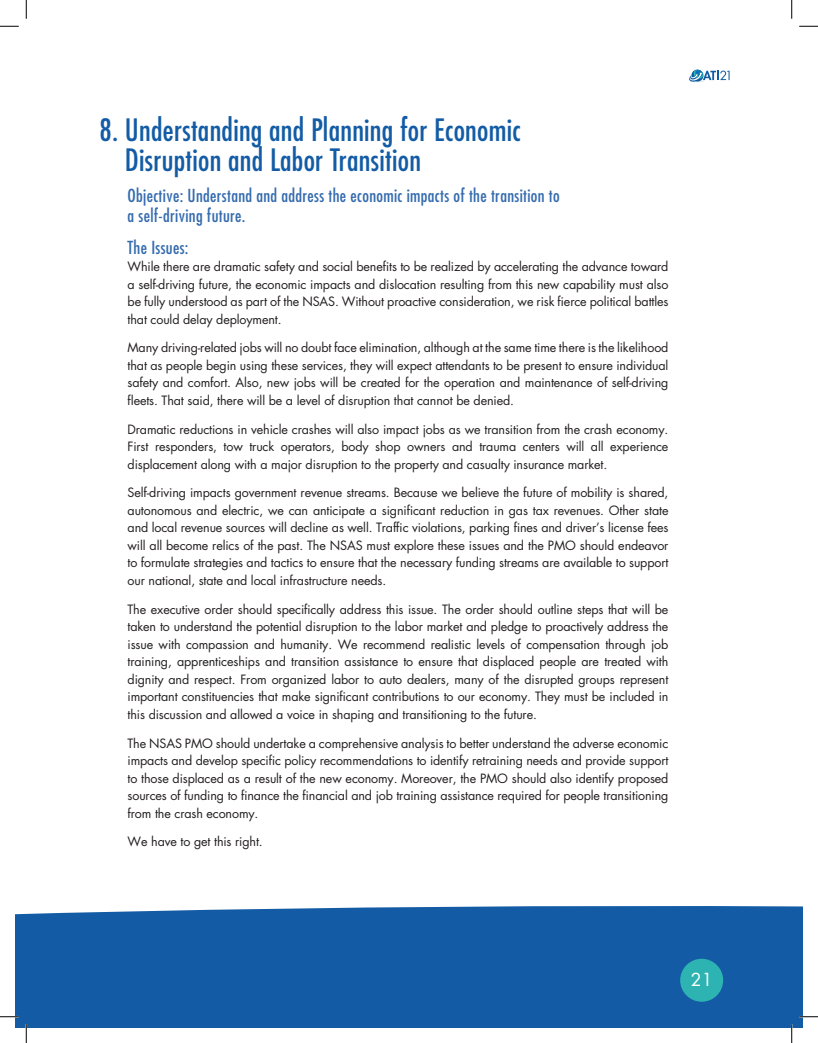
<style>
.page{position:relative;width:818px;height:1043px;background:#fff}
.page>*{position:absolute;margin:0;border:0;box-sizing:border-box;transform-origin:0 0}
.t1{font:condensed 30px/30px "Futura";letter-spacing:.01em;color:#135ca5}
.t2{font:condensed 17.5px/20px "Futura";letter-spacing:.02em;color:#346bae}
.t3{font:17.5px "Futura";color:#fff}
.t4{font:12.5px/17.5px "Futura";letter-spacing:-.01em;color:#231f20;text-align:justify}
</style>
<div class="page">
<div style="left:15px;top:906px;width:787px;height:122px;background:#135ca5"></div>
<svg style="left:689px;top:69px;width:40px;height:13px"></svg>
<div style="left:680px;top:958px;width:43px;height:43px;background:#2eb3b3;border-radius:50%"></div>
<svg style="left:0;top:25px;width:19px;height:2px"></svg>
<svg style="left:799px;top:25px;width:19px;height:2px"></svg>
<svg style="left:0;top:1015px;width:19px;height:2px"></svg>
<svg style="left:799px;top:1015px;width:19px;height:2px"></svg>
<svg style="left:25px;top:0;width:2px;height:19px"></svg>
<svg style="left:25px;top:1024px;width:2px;height:18px"></svg>
<svg style="left:791px;top:0;width:1px;height:19px"></svg>
<svg style="left:790px;top:1024px;width:2px;height:18px"></svg>
<h1 class="t1" style="left:125px;top:114px;width:397px;text-indent:-26px">8. Understanding and Planning for Economic<br>Disruption and Labor Transition</h1>
<h2 class="t2" style="left:128px;top:185px;width:433px">Objective: Understand and address the economic impacts of the transition to a self-driving future.</h2>
<h2 class="t2" style="left:128px;top:237px;width:62px">The Issues:</h2>
<p class="t4" style="left:128px;top:257px;width:542px">While there are dramatic safety and social benefits to be realized by accelerating the advance toward a self-driving future, the economic impacts and dislocation resulting from this new capability must also be fully understood as part of the NSAS. Without proactive consideration, we risk fierce political battles that could delay deployment.</p>
<p class="t4" style="left:128px;top:339px;width:542px">Many driving-related jobs will no doubt face elimination, although at the same time there is the likelihood that as people begin using these services, they will expect attendants to be present to ensure individual safety and comfort. Also, new jobs will be created for the operation and maintenance of self-driving fleets. That said, there will be a level of disruption that cannot be denied.</p>
<p class="t4" style="left:128px;top:420px;width:542px">Dramatic reductions in vehicle crashes will also impact jobs as we transition from the crash economy.<br>First responders, tow truck operators, body shop owners and trauma centers will all experience displacement along with a major disruption to the property and casualty insurance market.</p>
<p class="t4" style="left:128px;top:484px;width:542px">Self-driving impacts government revenue streams. Because we believe the future of mobility is shared, autonomous and electric, we can anticipate a significant reduction in gas tax revenues. Other state and local revenue sources will decline as well. Traffic violations, parking fines and driver’s license fees will all become relics of the past. The NSAS must explore these issues and the PMO should endeavor to formulate strategies and tactics to ensure that the necessary funding streams are available to support our national, state and local infrastructure needs.</p>
<p class="t4" style="left:128px;top:600px;width:542px">The executive order should specifically address this issue. The order should outline steps that will be taken to understand the potential disruption to the labor market and pledge to proactively address the issue with compassion and humanity. We recommend realistic levels of compensation through job training, apprenticeships and transition assistance to ensure that displaced people are treated with dignity and respect. From organized labor to auto dealers, many of the disrupted groups represent important constituencies that make significant contributions to our economy. They must be included in this discussion and allowed a voice in shaping and transitioning to the future.</p>
<p class="t4" style="left:128px;top:734px;width:542px">The NSAS PMO should undertake a comprehensive analysis to better understand the adverse economic impacts and develop specific policy recommendations to identify retraining needs and provide support to those displaced as a result of the new economy. Moreover, the PMO should also identify proposed sources of funding to finance the financial and job training assistance required for people transitioning from the crash economy.</p>
<p class="t4" style="left:128px;top:832px;width:137px">We have to get this right.</p>
<h2 class="t3" style="left:690px;top:967px;width:23px">21</h2>
</div>
